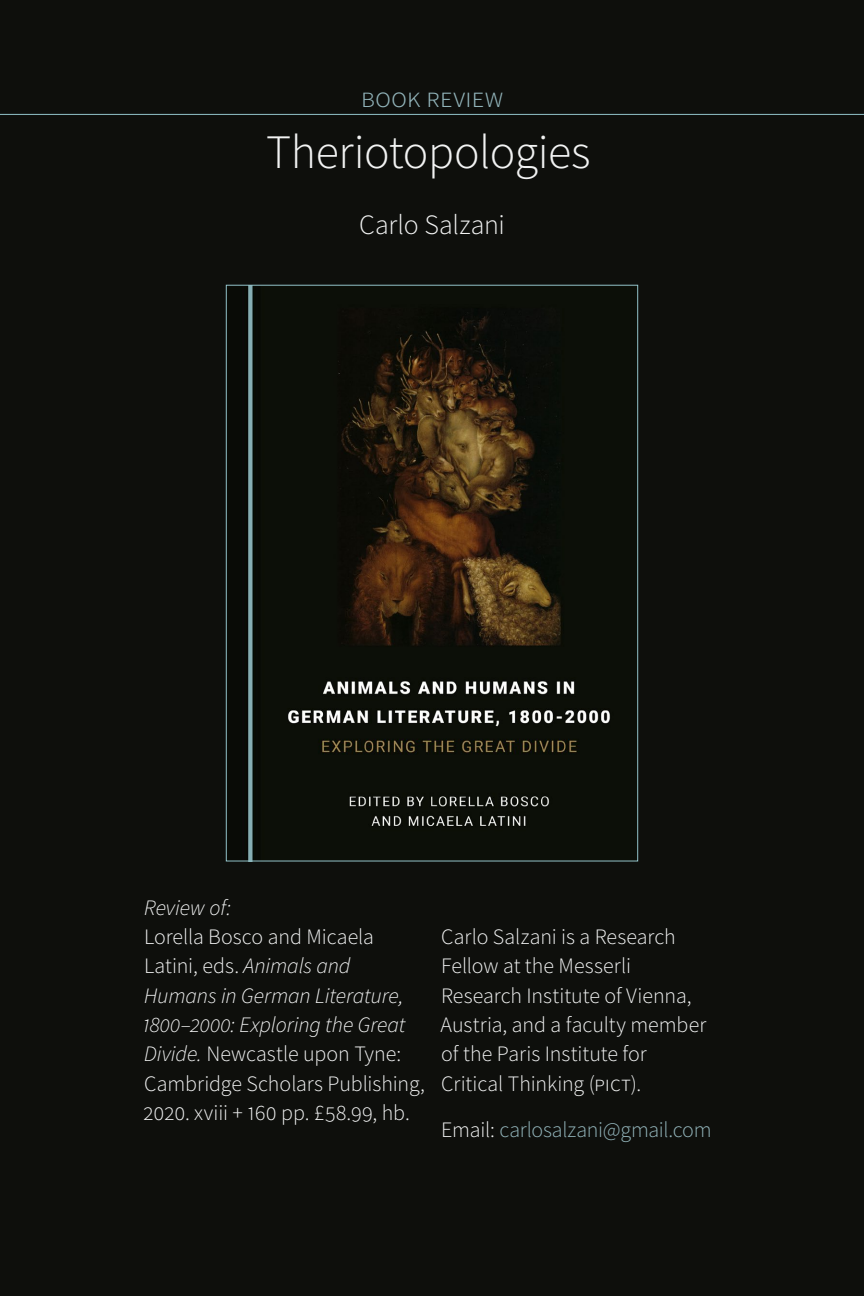
<style>
.page{position:relative;width:864px;height:1296px;background:#0e0f0c}
.page>*{position:absolute;margin:0;border:0;box-sizing:border-box;transform-origin:0 0}
.t1{font:48px "Source Sans Variable";letter-spacing:-.01em;color:#f2f3f3}
.t2{font:28px "Source Sans Variable";letter-spacing:-.005em;color:#f2f3f3}
.t3{font:28px "Source Sans Variable";color:#92b4ba}
.t4{font:22px/29.2px "Source Sans Variable";letter-spacing:-.005em;color:#f2f3f3}
.t5{font:22px "Source Sans Variable";letter-spacing:-.015em;color:#92b4ba}
.t6{font:italic 22px "Source Sans Variable";letter-spacing:-.005em;color:#f2f3f3}
.s1{font-style:italic}
.s2{color:#f2f3f3}
</style>
<div class="page">
<img style="left:228px;top:287px;width:408px;height:572px">
<hr style="left:0;top:114px;width:864px;height:1px;background:#93c3ca">
<p class="t3" style="left:361px;top:81px;width:144px">Book Revi ew</p>
<h1 class="t1" style="left:266px;top:124px;width:326px">Theriotopologies</h1>
<p class="t2" style="left:359px;top:208px;width:147px">Carlo Salzani</p>
<p class="t6" style="left:144px;top:894px;width:89px">Review of:</p>
<p class="t4" style="left:143px;top:922px;width:284px">Lorella Bosco and Micaela<br>Latini, eds. <span class="s1">Animals and<br>Humans in German Literature,<br>1800–2000: Exploring the Great<br>Divide.</span> Newcastle upon Tyne:<br>Cambridge Scholars Publishing,<br>2020. xviii + 160 pp. £58.99, hb.</p>
<p class="t4" style="left:441px;top:922px;width:267px">Carlo Salzani is a Research<br>Fellow at the Messerli<br>Research Institute of Vienna,<br>Austria, and a faculty member of the Paris Institute for<br>Critical Thinking (PICT).</p>
<p class="t5" style="left:441px;top:1116px;width:272px"><span class="s2">Email:</span> carlosalzani@gmail.com</p>
</div>
